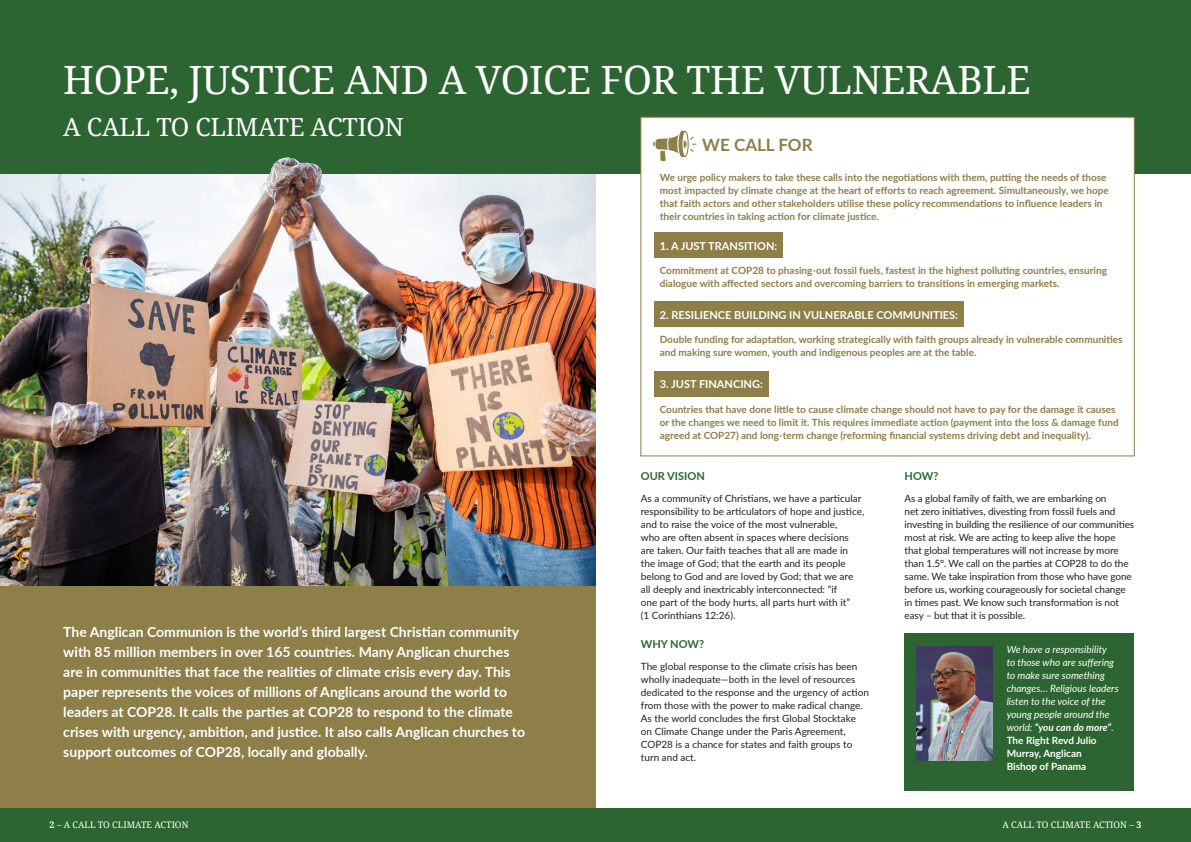
<style>
.page{position:relative;width:1191px;height:842px;background:#fff}
.page>*{position:absolute;margin:0;border:0;box-sizing:border-box;transform-origin:0 0}
.Body{font:39px "Droid Serif";letter-spacing:-.01em;color:#fff}
.Body-2{font:25px "Droid Serif";letter-spacing:-.01em;color:#fff}
.Sub_1{font:700 17px "Lato";color:#8e7e47}
.Stand_first{font:700 14px/20px "Lato";color:#fff}
.COP_numbered_heading{font:700 11px "Lato";color:#fff}
.Sub_1-2{font:700 11px "Lato";color:#2c6531}
.Body-3{font:10px/13px "Lato";color:#231f20}
.Body-4{font:700 10px/13px "Lato";color:#8e7e47}
.Body-5{font:italic 10px/13px "Lato";color:#fff}
.t1{font:9px "Droid Serif";color:#fff}
.s1{font-weight:700}
.s2{font-style:normal}
.s3{font-weight:700;font-style:normal}
</style>
<div class="page">
<div style="left:0;top:808px;width:1191px;height:34px;background:#2c6531"></div>
<div style="left:0;top:0;width:1191px;height:173px;background:#2c6531"></div>
<div style="left:0;top:587px;width:595px;height:221px;background:#8e7e47"></div>
<div style="left:904px;top:633px;width:230px;height:158px;background:#2c6531"></div>
<img style="left:916px;top:647px;width:76px;height:113px">
<div style="left:640px;top:117px;width:494px;height:339px;background:#fff;border:1px solid #8e7e47"></div>
<div style="left:654px;top:232px;width:129px;height:25px;background:#8e7e47"></div>
<div style="left:654px;top:302px;width:309px;height:25px;background:#8e7e47"></div>
<div style="left:654px;top:371px;width:114px;height:25px;background:#8e7e47"></div>
<img style="left:0;top:157px;width:624px;height:437px">
<svg style="left:653px;top:131px;width:43px;height:30px"></svg>
<p class="Body" style="left:63px;top:53px;width:969px">HOPE, JUSTICE AND A VOICE FOR THE VULNERABLE</p>
<p class="Body-2" style="left:63px;top:110px;width:342px">A CALL TO CLIMATE ACTION</p>
<p class="Sub_1" style="left:702px;top:133px;width:112px">WE CALL FOR</p>
<p class="Body-4" style="left:660px;top:171px;width:451px">We urge policy makers to take these calls into the negotiations with them, putting the needs of those most impacted by climate change at the heart of efforts to reach agreement. Simultaneously, we hope that faith actors and other stakeholders utilise these policy recommendations to influence leaders in their countries in taking action for climate justice.</p>
<p class="COP_numbered_heading" style="left:660px;top:237px;width:119px">1. A JUST TRANSITION:</p>
<p class="Body-4" style="left:660px;top:263px;width:449px">Commitment at COP28 to phasing-out fossil fuels, fastest in the highest polluting countries, ensuring dialogue with affected sectors and overcoming barriers to transitions in emerging markets.</p>
<p class="COP_numbered_heading" style="left:660px;top:307px;width:300px">2. RESILIENCE BUILDING IN VULNERABLE COMMUNITIES:</p>
<p class="Body-4" style="left:660px;top:333px;width:464px">Double funding for adaptation, working strategically with faith groups already in vulnerable communities and making sure women, youth and indigenous peoples are at the table.</p>
<p class="COP_numbered_heading" style="left:660px;top:376px;width:105px">3. JUST FINANCING:</p>
<p class="Body-4" style="left:660px;top:402px;width:460px">Countries that have done little to cause climate change should not have to pay for the damage it causes or the changes we need to limit it. This requires immediate action (payment into the loss &amp; damage fund agreed at COP27) and long-term change (reforming financial systems driving debt and inequality).</p>
<p class="Stand_first" style="left:63px;top:621px;width:463px">The Anglican Communion is the world’s third largest Christian community with 85 million members in over 165 countries. Many Anglican churches are in communities that face the realities of climate crisis every day. This paper represents the voices of millions of Anglicans around the world to leaders at COP28. It calls the parties at COP28 to respond to the climate crises with urgency, ambition, and justice. It also calls Anglican churches to support outcomes of COP28, locally and globally.</p>
<p class="Sub_1-2" style="left:641px;top:468px;width:65px">OUR VISION</p>
<p class="Body-3" style="left:641px;top:491px;width:225px">As a community of Christians, we have a particular responsibility to be articulators of hope and justice, and to raise the voice of the most vulnerable,<br>who are often absent in spaces where decisions are taken. Our faith teaches that all are made in the image of God; that the earth and its people belong to God and are loved by God; that we are all deeply and inextricably interconnected: “if<br>one part of the body hurts, all parts hurt with it”<br>(1 Corinthians 12:26).</p>
<p class="Sub_1-2" style="left:641px;top:636px;width:65px">WHY NOW?</p>
<p class="Body-3" style="left:641px;top:659px;width:230px">The global response to the climate crisis has been wholly inadequate—both in the level of resources dedicated to the response and the urgency of action from those with the power to make radical change.<br>As the world concludes the first Global Stocktake on Climate Change under the Paris Agreement, COP28 is a chance for states and faith groups to turn and act.</p>
<p class="Sub_1-2" style="left:904px;top:468px;width:35px">HOW?</p>
<p class="Body-3" style="left:904px;top:491px;width:231px">As a global family of faith, we are embarking on<br>net zero initiatives, divesting from fossil fuels and investing in building the resilience of our communities most at risk. We are acting to keep alive the hope that global temperatures will not increase by more than 1.5°. We call on the parties at COP28 to do the same. We take inspiration from those who have gone before us, working courageously for societal change in times past. We know such transformation is not easy – but that it is possible.</p>
<p class="Body-5" style="left:1006px;top:642px;width:114px">We have a responsibility<br>to those who are suffering to make sure something changes… Religious leaders listen to the voice of the young people around the world: <span class="s1">“you can do more”</span><span class="s2">.<br></span><span class="s3">The Right Revd Julio<br>Murray, Anglican<br>Bishop of Panama</span></p>
<p class="t1" style="left:50px;top:818px;width:140px"><span class="s1">2</span> – A CALL TO CLIMATE ACTION</p>
<p class="t1" style="left:1002px;top:818px;width:140px">A CALL TO CLIMATE ACTION – <span class="s1">3</span></p>
</div>
